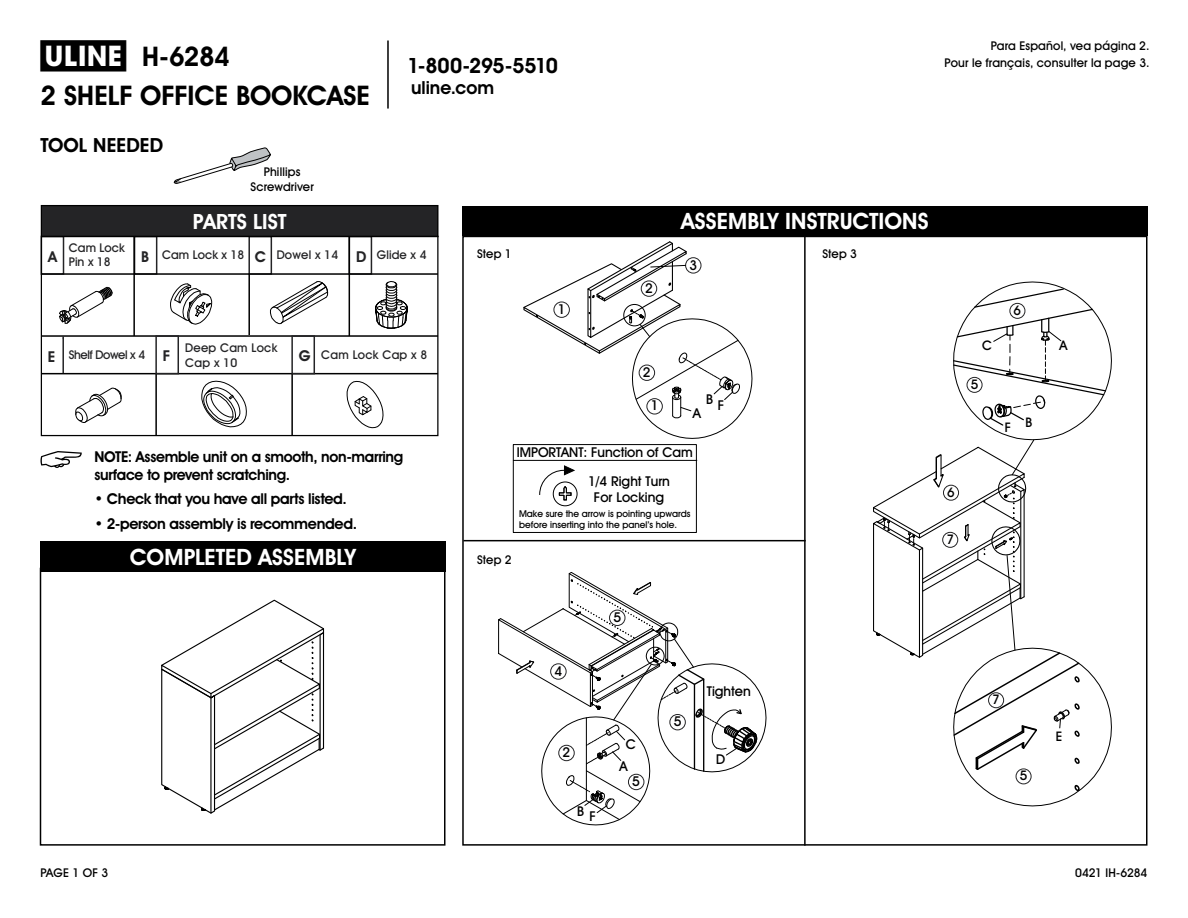
<style>
.page{position:relative;width:1188px;height:918px;background:#fff}
.page>*{position:absolute;margin:0;border:0;box-sizing:border-box;transform-origin:0 0}
.t1{font:700 27px/38.7px "Uline Two Knine";color:#000}
.t2{font:700 22.5px "Uline Two Knine";letter-spacing:.005em;color:#fff}
.t3{font:700 21px "Uline Two Knine";letter-spacing:-.02em;color:#000}
.t4{font:700 21px "Uline Two Knine";color:#fff}
.t5{font:700 19.5px "Uline Two Knine";letter-spacing:.005em;color:#000}
.t6{font:700 18px "Uline Two Knine";color:#000}
.t7{font:700 15px/18px "Uline Two Knine";letter-spacing:-.02em;color:#000}
.t8{font:700 15px "Uline Two Knine";color:#242426}
.t9{font:13.5px/16.2px "Uline Two Knine";color:#000;text-align:center}
.t10{font:13.2px "Uline Two Knine";color:#000}
.t11{font:12px/14.4px "Uline Two Knine";letter-spacing:.015em;color:#000;text-align:center}
.t12{font:12px/14.4px "Uline Two Knine";letter-spacing:.01em;color:#242426}
.t13{font:12px "Uline Two Knine";letter-spacing:-.035em;color:#242426}
.t14{font:12px "Uline Two Knine";letter-spacing:-.01em;color:#000}
.t15{font:9.3px/11.2px "Uline Two Knine";color:#000}
.s1{font-size:28.5px}
.s2{font-weight:700;font-size:15px}
</style>
<div class="page">
<hr style="left:387px;top:40px;width:2px;height:69px;background:#000">
<hr style="left:804px;top:236px;width:2px;height:610px;background:#000">
<hr style="left:463px;top:540px;width:343px;height:1px;background:#000">
<div style="left:462px;top:206px;width:686px;height:30px;background:#000"></div>
<div style="left:40px;top:541px;width:406px;height:31px;background:#000"></div>
<svg style="left:40px;top:451px;width:42px;height:17px"></svg>
<svg style="left:174px;top:147px;width:97px;height:37px"></svg>
<div style="left:41px;top:206px;width:397px;height:30px;background:#242426"></div>
<div style="left:248px;top:236px;width:24px;height:39px;border:2px solid #242426"></div>
<div style="left:349px;top:236px;width:23px;height:39px;border:2px solid #242426"></div>
<hr style="left:41px;top:335px;width:397px;height:2px;background:#000">
<hr style="left:41px;top:373px;width:397px;height:1px;background:#000">
<hr style="left:62px;top:336px;width:2px;height:37px;background:#242426">
<div style="left:155px;top:335px;width:24px;height:39px;border:2px solid #242426"></div>
<div style="left:291px;top:335px;width:24px;height:39px;border:2px solid #242426"></div>
<div style="left:41px;top:236px;width:23px;height:39px;border:2px solid #242426"></div>
<div style="left:134px;top:236px;width:23px;height:39px;border:2px solid #242426"></div>
<hr style="left:41px;top:236px;width:398px;height:1px;background:#000">
<hr style="left:41px;top:273px;width:397px;height:2px;background:#000">
<hr style="left:133px;top:236px;width:2px;height:100px;background:#000">
<hr style="left:349px;top:236px;width:1px;height:100px;background:#000">
<hr style="left:155px;top:374px;width:2px;height:62px;background:#000">
<hr style="left:291px;top:374px;width:2px;height:62px;background:#000">
<hr style="left:248px;top:274px;width:2px;height:61px;background:#000">
<div style="left:41px;top:205px;width:397px;height:231px;border:1px solid #000"></div>
<svg style="left:59px;top:287px;width:54px;height:37px"></svg>
<svg style="left:170px;top:283px;width:43px;height:42px"></svg>
<svg style="left:270px;top:281px;width:59px;height:44px"></svg>
<svg style="left:75px;top:387px;width:47px;height:36px"></svg>
<svg style="left:201px;top:380px;width:46px;height:48px"></svg>
<svg style="left:346px;top:381px;width:38px;height:47px"></svg>
<svg style="left:375px;top:281px;width:33px;height:48px"></svg>
<svg style="left:161px;top:599px;width:164px;height:215px"></svg>
<div style="left:40px;top:568px;width:406px;height:278px;border:2px solid #000"></div>
<hr style="left:513px;top:460px;width:184px;height:1px;background:#000">
<div style="left:513px;top:444px;width:184px;height:89px;border:1px solid #000"></div>
<svg style="left:539px;top:465px;width:37px;height:36px"></svg>
<div style="left:553px;top:482px;width:24px;height:24px;border:1px solid #000;border-radius:50%"></div>
<svg style="left:523px;top:241px;width:230px;height:198px"></svg>
<svg style="left:498px;top:572px;width:269px;height:254px"></svg>
<svg style="left:873px;top:281px;width:239px;height:526px"></svg>
<h1 class="t1" style="left:40px;top:37px;width:331px"><span class="s1">π</span> H-6284<br>2 SHELF OFFICE BOOKCASE</h1>
<h3 class="t5" style="left:40px;top:133px;width:124px">TOOL NEEDED</h3>
<h3 class="t3" style="left:407px;top:52px;width:152px">1-800-295-5510</h3>
<p class="t6" style="left:411px;top:76px;width:84px">uline.com</p>
<p class="t11" style="left:251px;top:165px;width:65px">Phillips<br>Screwdriver</p>
<h3 class="t4" style="left:193px;top:209px;width:95px">PARTS LIST</h3>
<p class="t12" style="left:255px;top:248px;width:173px"><span class="s2">C</span> Dowel x 14 <span class="s2">D</span> Glide x 4</p>
<p class="t12" style="left:69px;top:240px;width:58px">Cam Lock<br>Pin x 18</p>
<p class="t8" style="left:48px;top:247px;width:11px">A</p>
<p class="t12" style="left:141px;top:248px;width:105px"><span class="s2">B</span> Cam Lock x 18</p>
<p class="t13" style="left:48px;top:348px;width:99px"><span class="s2">E</span> Shelf Dowel x 4</p>
<p class="t12" style="left:185px;top:341px;width:94px">Deep Cam Lock<br>Cap x 10</p>
<p class="t8" style="left:163px;top:347px;width:9px">F</p>
<p class="t12" style="left:299px;top:348px;width:130px"><span class="s2">G</span> Cam Lock Cap x 8</p>
<p class="t7" style="left:94px;top:447px;width:310px">NOTE: Assemble unit on a smooth, non-marring surface to prevent scratching.</p>
<p class="t7" style="left:94px;top:490px;width:254px">• Check that you have all parts listed.</p>
<p class="t7" style="left:94px;top:515px;width:264px">• 2-person assembly is recommended.</p>
<h2 class="t2" style="left:130px;top:543px;width:228px">COMPLETED ASSEMBLY</h2>
<h2 class="t2" style="left:681px;top:208px;width:249px">ASSEMBLY INSTRUCTIONS</h2>
<p class="t11" style="left:477px;top:246px;width:36px">Step 1</p>
<p class="t11" style="left:822px;top:246px;width:36px">Step 3</p>
<p class="t9" style="left:689px;top:256px;width:9px">3</p>
<p class="t9" style="left:558px;top:301px;width:9px">1</p>
<p class="t9" style="left:645px;top:280px;width:9px">2</p>
<p class="t9" style="left:643px;top:364px;width:9px">2</p>
<p class="t9" style="left:651px;top:397px;width:9px">1</p>
<p class="t9" style="left:706px;top:391px;width:8px">B</p>
<p class="t9" style="left:718px;top:397px;width:8px">F</p>
<p class="t9" style="left:693px;top:405px;width:10px">A</p>
<p class="t9" style="left:517px;top:444px;width:178px">IMPORTANT: Function of Cam</p>
<p class="t9" style="left:588px;top:473px;width:83px">1/4 Right Turn<br>For Locking</p>
<p class="t15" style="left:519px;top:508px;width:173px">Make sure the arrow is pointing upwards before inserting into the panel’s hole.</p>
<p class="t11" style="left:477px;top:552px;width:36px">Step 2</p>
<p class="t11" style="left:945px;top:37px;width:206px;line-height:16.8px;text-align:right">Para Español, vea página 2.<br>Pour le français, consulter la page 3.</p>
<p class="t10" style="left:1014px;top:302px;width:9px">6</p>
<p class="t10" style="left:982px;top:338px;width:11px">C</p>
<p class="t10" style="left:1059px;top:338px;width:9px">A</p>
<p class="t10" style="left:971px;top:376px;width:9px">5</p>
<p class="t10" style="left:947px;top:484px;width:9px">6</p>
<p class="t10" style="left:946px;top:531px;width:9px">7</p>
<p class="t10" style="left:1005px;top:419px;width:8px">F</p>
<p class="t10" style="left:1026px;top:414px;width:8px">B</p>
<p class="t9" style="left:555px;top:663px;width:9px">4</p>
<p class="t9" style="left:613px;top:609px;width:9px">5</p>
<p class="t9" style="left:563px;top:744px;width:9px">2</p>
<p class="t9" style="left:577px;top:805px;width:20px">B F</p>
<p class="t9" style="left:619px;top:733px;width:18px;line-height:22px;text-align:left;text-indent:6px">C<br>A</p>
<p class="t9" style="left:632px;top:773px;width:9px">5</p>
<p class="t9" style="left:674px;top:713px;width:9px">5</p>
<p class="t9" style="left:707px;top:683px;width:46px">Tighten</p>
<p class="t9" style="left:716px;top:751px;width:11px">D</p>
<p class="t10" style="left:992px;top:691px;width:9px">7</p>
<p class="t10" style="left:1020px;top:768px;width:9px">5</p>
<p class="t10" style="left:1056px;top:728px;width:8px">E</p>
<p class="t11" style="left:40px;top:865px;width:69px">PAGE 1 OF 3</p>
<p class="t14" style="left:1075px;top:865px;width:74px">0421 IH-6284</p>
</div>
